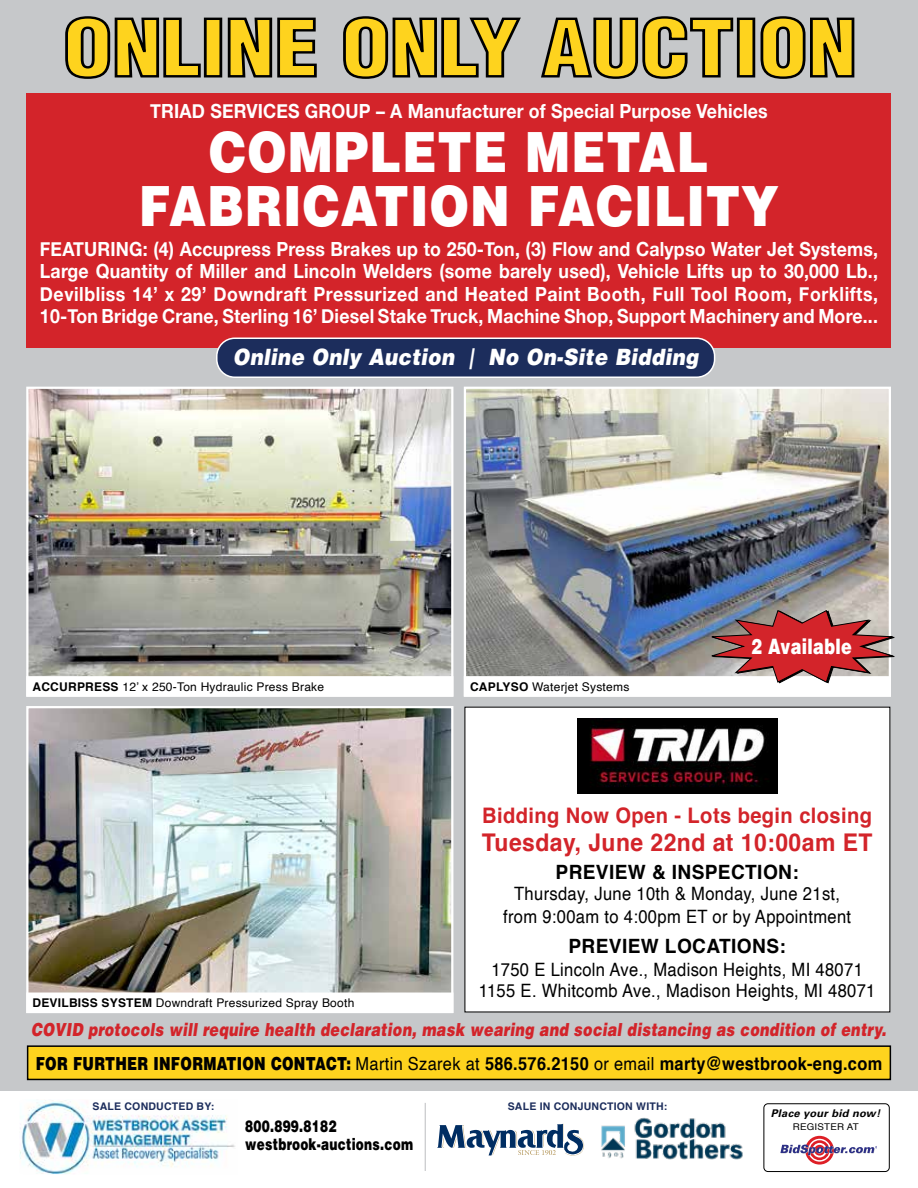
<style>
.page{position:relative;width:918px;height:1188px;background:#fff}
.page>*{position:absolute;margin:0;border:0;box-sizing:border-box;transform-origin:0 0}
.t1{font:900 55.5px/54px "Helvetica";letter-spacing:.02em;color:#fff;text-align:center;scale:.86 1}
.t2{font:700 24.45px "Helvetica";letter-spacing:.02em;color:#d3242a;scale:.94 1}
.t3{font:italic 900 22.5px "Helvetica";letter-spacing:.02em;color:#fff;scale:.88 1}
.t4{font:700 21.45px "Helvetica";letter-spacing:.02em;color:#d3242a;scale:.94 1}
.t5{font:900 21.3px "Helvetica";letter-spacing:.02em;color:#fff;scale:.76 1}
.t6{font:700 19.65px "Helvetica";letter-spacing:.02em;color:#000}
.t7{font:700 19.5px/22.5px "Helvetica Neue";letter-spacing:.01em;color:#fff;text-align:justify;scale:.91 1}
.t8{font:18.45px/22.6px "Helvetica";letter-spacing:.02em;color:#000;text-align:center;scale:.9 1}
.t9{font:italic 900 18px "Helvetica";letter-spacing:.02em;color:#d3242a;scale:.79 1}
.t10{font:700 18px "Helvetica";letter-spacing:.02em;color:#000;scale:.91 1}
.t11{font:900 16.35px "Helvetica";letter-spacing:.02em;color:#000;scale:.74 1}
.t12{font:12px "Helvetica";letter-spacing:.02em;color:#000}
.t13{font:italic 700 10.65px "Univers";letter-spacing:.02em;color:#000;scale:1.05 1}
.t14{font:700 10.5px "Helvetica";letter-spacing:.02em;color:#1c2d5c}
.t15{font:9.3px "Helvetica";letter-spacing:.02em;color:#000;scale:1.05 1}
.s1{font-size:21px}
.s2{font-weight:700}
.s3{font-weight:900}
.s4{font-weight:400}
</style>
<div class="page">
<div style="left:0;top:0;width:918px;height:1091px;background:#c6c8ca"></div>
<svg style="left:65px;top:16px;width:136px;height:63px"></svg>
<div style="left:205px;top:19px;width:16px;height:57px;background:#fed31e"></div>
<div style="left:204px;top:18px;width:18px;height:60px;border:3px solid #000"></div>
<svg style="left:227px;top:17px;width:90px;height:61px;background:#ac9638"></svg>
<svg style="left:343px;top:16px;width:178px;height:63px"></svg>
<svg style="left:541px;top:16px;width:193px;height:63px"></svg>
<div style="left:738px;top:19px;width:16px;height:57px;background:#fed31e"></div>
<div style="left:737px;top:18px;width:18px;height:60px;border:3px solid #000"></div>
<svg style="left:760px;top:16px;width:94px;height:63px"></svg>
<div style="left:26px;top:93px;width:865px;height:254px;background:#d3242a"></div>
<div style="left:217px;top:338px;width:498px;height:39px;background:#1c2d5c;border-radius:18px"></div>
<div style="left:216px;top:338px;width:499px;height:40px;border:2px solid #fff;border-radius:18px"></div>
<div style="left:28px;top:1046px;width:862px;height:33px;background:#fed31e"></div>
<div style="left:27px;top:1045px;width:864px;height:35px;border:2px solid #000"></div>
<img style="left:29px;top:709px;width:421px;height:284px">
<div style="left:26px;top:706px;width:427px;height:307px;border:2px solid #fff"></div>
<div style="left:26px;top:993px;width:427px;height:20px;background:#fff"></div>
<div style="left:465px;top:707px;width:425px;height:305px;background:#fff"></div>
<img style="left:29px;top:390px;width:421px;height:286px">
<div style="left:26px;top:387px;width:427px;height:310px;border:2px solid #fff"></div>
<div style="left:26px;top:676px;width:427px;height:21px;background:#fff;border:2px solid #fff"></div>
<img style="left:467px;top:390px;width:421px;height:286px">
<div style="left:464px;top:387px;width:427px;height:310px;border:2px solid #fff"></div>
<div style="left:464px;top:676px;width:427px;height:21px;background:#fff;border:2px solid #fff"></div>
<img style="left:577px;top:718px;width:201px;height:76px">
<svg style="left:708px;top:610px;width:187px;height:74px"></svg>
<div style="left:763px;top:1103px;width:127px;height:69px;border:1px solid #000;border-radius:4px"></div>
<div style="left:805px;top:1136px;width:29px;height:29px;border:3px solid #de1f26;border-radius:50%"></div>
<div style="left:810px;top:1140px;width:20px;height:20px;border:3px solid #de1f26;border-radius:50%"></div>
<svg style="left:780px;top:1145px;width:97px;height:11px"></svg>
<img style="left:601px;top:1117px;width:142px;height:43px">
<svg style="left:437px;top:1124px;width:147px;height:32px"></svg>
<hr style="left:425px;top:1103px;width:1px;height:68px;background:#bcbec0">
<img style="left:20px;top:1100px;width:215px;height:74px">
<p class="t7" style="left:150px;top:101px;width:680px">TRIAD SERVICES GROUP – A Manufacturer of Special Purpose Vehicles</p>
<h1 class="t1" style="left:139px;top:124px;width:745px">COMPLETE METAL<br>FABRICATION FACILITY</h1>
<p class="t7" style="left:40px;top:238px;width:922px">FEATURING: (4) Accupress Press Brakes up to 250-Ton, (3) Flow and Calypso Water Jet Systems, Large Quantity of Miller and Lincoln Welders (some barely used), Vehicle Lifts up to 30,000 Lb., Devilbliss 14’ x 29’ Downdraft Pressurized and Heated Paint Booth, Full Tool Room, Forklifts, 10-Ton Bridge Crane, Sterling 16’ Diesel Stake Truck, Machine Shop, Support Machinery and More...</p>
<p class="t3" style="left:233px;top:343px;width:531px">Online Only Auction <span class="s1">|</span> No On-Site Bidding</p>
<p class="t12" style="left:32px;top:678px;width:293px"><span class="s2">ACCURPRESS</span> 12’ x 250-Ton Hydraulic Press Brake</p>
<p class="t12" style="left:470px;top:678px;width:161px"><span class="s2">CAPLYSO</span> Waterjet Systems</p>
<p class="t5" style="left:751px;top:632px;width:134px">2 Available</p>
<p class="t12" style="left:32px;top:994px;width:323px"><span class="s2">DEVILBISS SYSTEM</span> Downdraft Pressurized Spray Booth</p>
<p class="t4" style="left:482px;top:798px;width:416px">Bidding Now Open - Lots begin closing</p>
<p class="t2" style="left:482px;top:823px;width:417px">Tuesday, June 22nd at 10:00am ET</p>
<p class="t6" style="left:556px;top:857px;width:245px">PREVIEW &amp; INSPECTION:</p>
<p class="t8" style="left:503px;top:883px;width:388px">Thursday, June 10th &amp; Monday, June 21st, from 9:00am to 4:00pm ET or by Appointment</p>
<p class="t6" style="left:569px;top:931px;width:219px">PREVIEW LOCATIONS:</p>
<p class="t8" style="left:479px;top:960px;width:442px;line-height:21px">1750 E Lincoln Ave., Madison Heights, MI 48071<br>1155 E. Whitcomb Ave., Madison Heights, MI 48071</p>
<p class="t9" style="left:31px;top:1018px;width:1084px">COVID protocols will require health declaration, mask wearing and social distancing as condition of entry.</p>
<p class="t10" style="left:36px;top:1049px;width:932px"><span class="s3">FOR FURTHER INFORMATION CONTACT:</span> <span class="s4">Martin Szarek at</span> 586.576.2150 <span class="s4">or email</span> marty@westbrook-eng.com</p>
<p class="t14" style="left:93px;top:1098px;width:123px">SALE CONDUCTED BY:</p>
<p class="t14" style="left:508px;top:1098px;width:161px">SALE IN CONJUNCTION WITH:</p>
<p class="t13" style="left:771px;top:1107px;width:106px">Place your bid now!</p>
<p class="t11" style="left:245px;top:1115px;width:125px">800.899.8182</p>
<p class="t15" style="left:793px;top:1119px;width:64px">REGISTER AT</p>
<p class="t11" style="left:245px;top:1134px;width:228px">westbrook-auctions.com</p>
</div>
